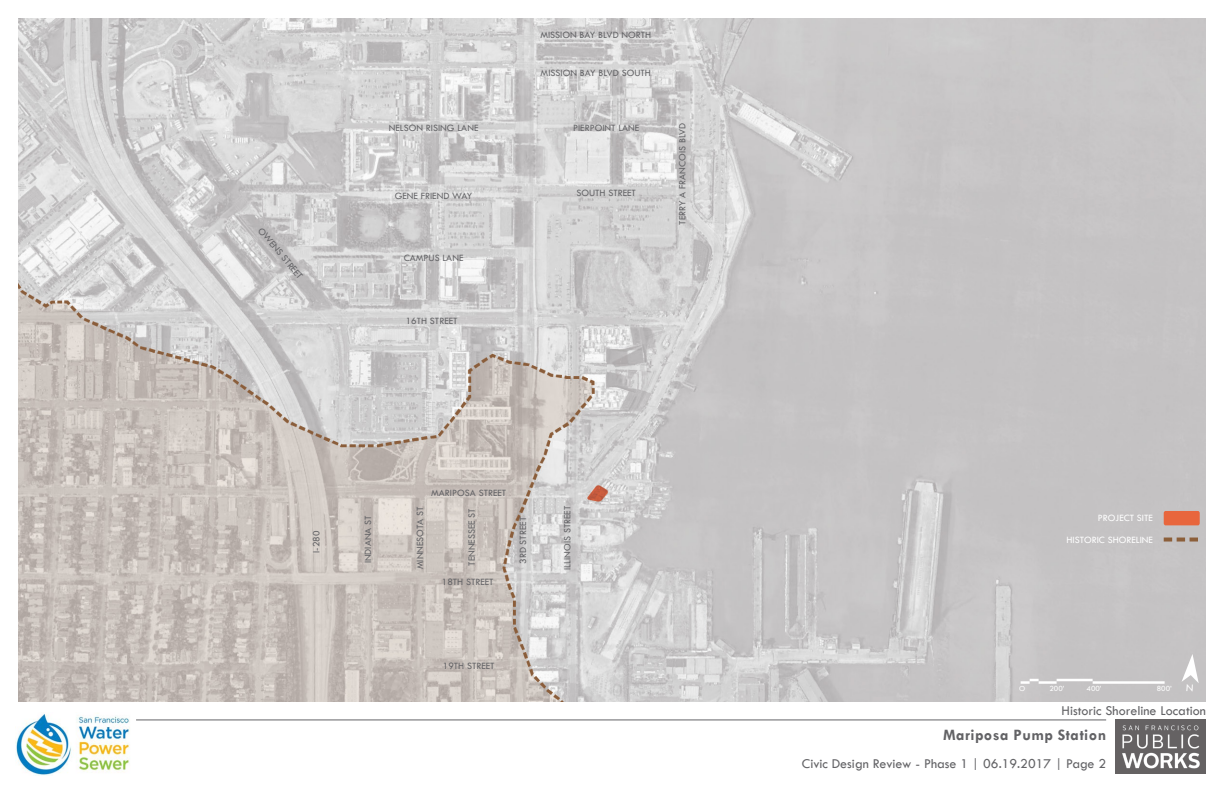
<style>
.page{position:relative;width:1224px;height:792px;background:#fff}
.page>*{position:absolute;margin:0;border:0;box-sizing:border-box;transform-origin:0 0}
.t1{font:700 16px "Tw Cen";letter-spacing:.025em;color:#636366}
.t2{font:14px "Tw Cen";color:#636366}
.t3{font:10px "Tw Cen";color:#636366}
.t4{font:10px/21.2px "Tw Cen";color:#fff;text-align:right}
.t5{font:8px "Tw Cen";color:#fff}
</style>
<div class="page">
<img style="left:1115px;top:720px;width:91px;height:54px">
<hr style="left:136px;top:720px;width:970px;height:1px;background:#636366">
<img style="left:16px;top:713px;width:114px;height:63px">
<img style="left:18px;top:18px;width:1188px;height:683px">
<hr style="left:1057px;top:679px;width:36px;height:2px;background:#fff">
<hr style="left:1039px;top:681px;width:18px;height:3px;background:#fff">
<svg style="left:1021px;top:679px;width:18px;height:5px"></svg>
<hr style="left:1093px;top:681px;width:72px;height:3px;background:#fff">
<svg style="left:1164px;top:511px;width:36px;height:14px"></svg>
<svg style="left:1164px;top:538px;width:34px;height:4px"></svg>
<svg style="left:1182px;top:654px;width:17px;height:38px"></svg>
<p class="t3" style="left:265px;top:225px;width:65px;rotate:50deg">OWENS STREET</p>
<p class="t3" style="left:540px;top:29px;width:112px">MISSION BAY BLVD NORTH</p>
<p class="t3" style="left:541px;top:66px;width:112px">MISSION BAY BLVD SOUTH</p>
<p class="t3" style="left:389px;top:122px;width:91px">NELSON RISING LANE</p>
<p class="t3" style="left:573px;top:122px;width:68px">PIERPOINT LANE</p>
<p class="t3" style="left:395px;top:190px;width:79px">GENE FRIEND WAY</p>
<p class="t3" style="left:404px;top:251px;width:61px">CAMPUS LANE</p>
<p class="t3" style="left:406px;top:315px;width:53px">16TH STREET</p>
<p class="t3" style="left:577px;top:186px;width:61px">SOUTH STREET</p>
<p class="t3" style="left:676px;top:225px;width:103px;rotate:-90deg">TERRY A FRANCOIS BLVD</p>
<p class="t3" style="left:310px;top:553px;width:24px;rotate:-90deg">I-280</p>
<p class="t3" style="left:362px;top:563px;width:49px;rotate:-90deg">INDIANA ST</p>
<p class="t3" style="left:414px;top:569px;width:64px;rotate:-90deg">MINNESOTA ST</p>
<p class="t3" style="left:431px;top:487px;width:76px">MARIPOSA STREET</p>
<p class="t3" style="left:466px;top:566px;width:59px;rotate:-90deg">TENNESSEE ST</p>
<p class="t3" style="left:517px;top:564px;width:48px;rotate:-90deg">3RD STREET</p>
<p class="t3" style="left:442px;top:575px;width:53px">18TH STREET</p>
<p class="t3" style="left:443px;top:660px;width:53px">19TH STREET</p>
<p class="t3" style="left:561px;top:570px;width:65px;rotate:-90deg">ILLINOIS STREET</p>
<p class="t4" style="left:1067px;top:508px;width:88px">PROJECT SITE<br>HISTORIC SHORELINE</p>
<p class="t5" style="left:1019px;top:683px;width:8px">O</p>
<p class="t5" style="left:1050px;top:683px;width:16px">200’</p>
<p class="t5" style="left:1087px;top:683px;width:16px">400’</p>
<p class="t5" style="left:1157px;top:683px;width:16px">800’</p>
<h2 class="t2" style="left:1062px;top:702px;width:146px">Historic Shoreline Location</h2>
<h1 class="t1" style="left:943px;top:725px;width:165px">Mariposa Pump Station</h1>
<h2 class="t2" style="left:802px;top:755px;width:306px">Civic Design Review - Phase 1 | 06.19.2017 | Page 2</h2>
</div>
